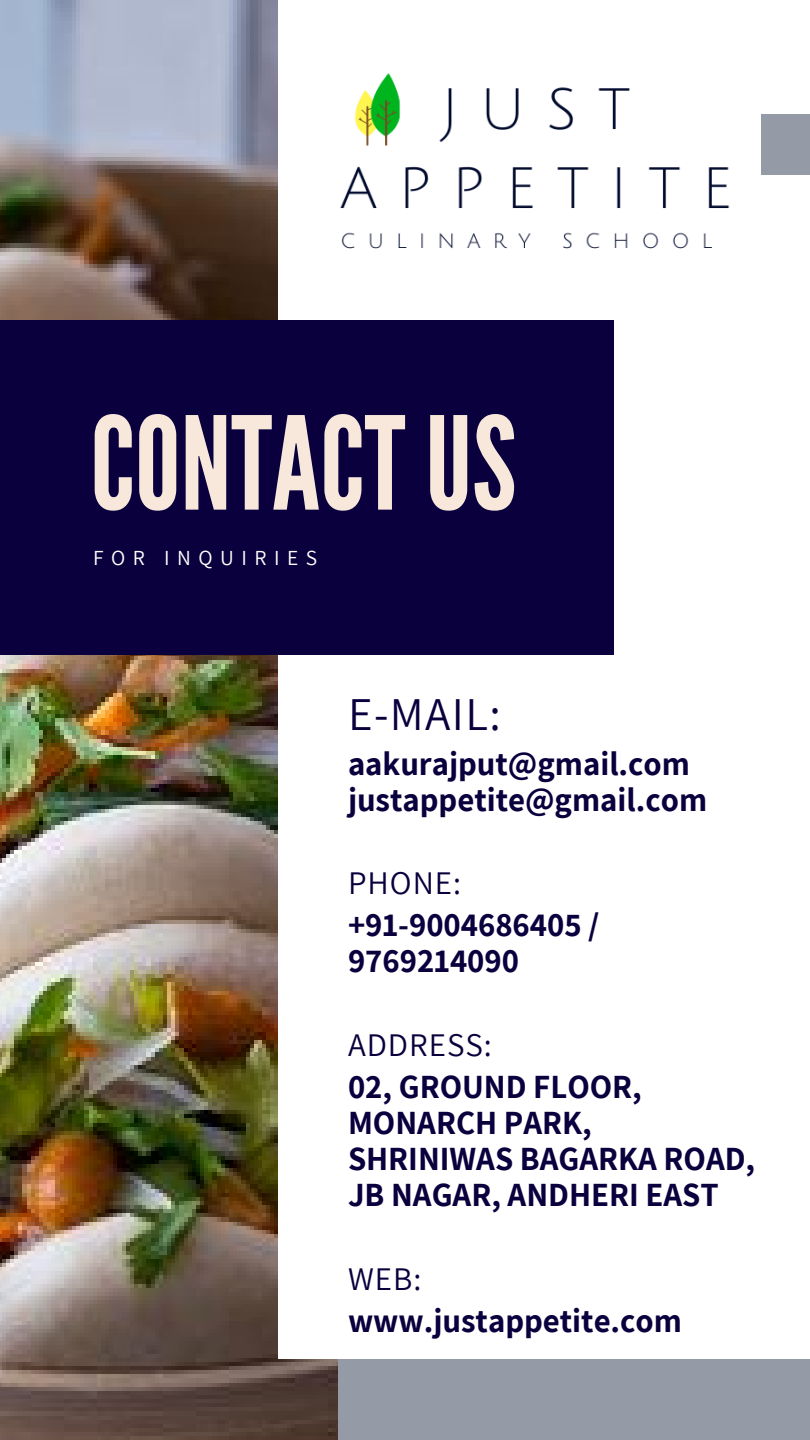
<style>
.page{position:relative;width:810px;height:1440px;background:#949aa6}
.page>*{position:absolute;margin:0;border:0;box-sizing:border-box;transform-origin:0 0}
.t1{font:128.7px "League Gothic";color:#f7e8db}
.t2{font:47px "Assistant";color:#09003d}
.t3{font:700 33px/36px "Assistant";color:#09003d}
.t4{font:33px "Assistant";letter-spacing:.03em;color:#09003d}
.t5{font:21.4px "Assistant";letter-spacing:.35em;color:#fff}
</style>
<div class="page">
<img style="left:0;top:0;width:337px;height:1440px">
<div style="left:279px;top:0;width:531px;height:1359px;background:#fff"></div>
<div style="left:1px;top:320px;width:613px;height:335px;background:#09003d"></div>
<div style="left:489px;top:114px;width:321px;height:60px;background:#949aa6"></div>
<img style="left:340px;top:73px;width:420px;height:176px">
<p class="t1" style="left:90px;top:389px;width:427px">CONTACTUS</p>
<h5 class="t5" style="left:93px;top:543px;width:226px">FOR INQUIRIES</h5>
<p class="t2" style="left:348px;top:682px;width:154px">E-MAIL:</p>
<p class="t3" style="left:348px;top:744px;width:344px">aakurajput@gmail.com</p>
<p class="t3" style="left:348px;top:780px;width:361px">justappetite@gmail.com</p>
<p class="t4" style="left:348px;top:861px;width:115px">PHONE:</p>
<p class="t3" style="left:348px;top:906px;width:253px">+91-9004686405 /<br>9769214090</p>
<p class="t4" style="left:348px;top:1023px;width:145px">ADDRESS:</p>
<p class="t3" style="left:348px;top:1068px;width:409px">02, GROUND FLOOR,<br>MONARCH PARK,<br>SHRINIWAS BAGARKA ROAD,<br>JB NAGAR, ANDHERI EAST</p>
<p class="t4" style="left:348px;top:1257px;width:75px">WEB:</p>
<h1 class="t3" style="left:348px;top:1302px;width:336px">www.justappetite.com</h1>
</div>
